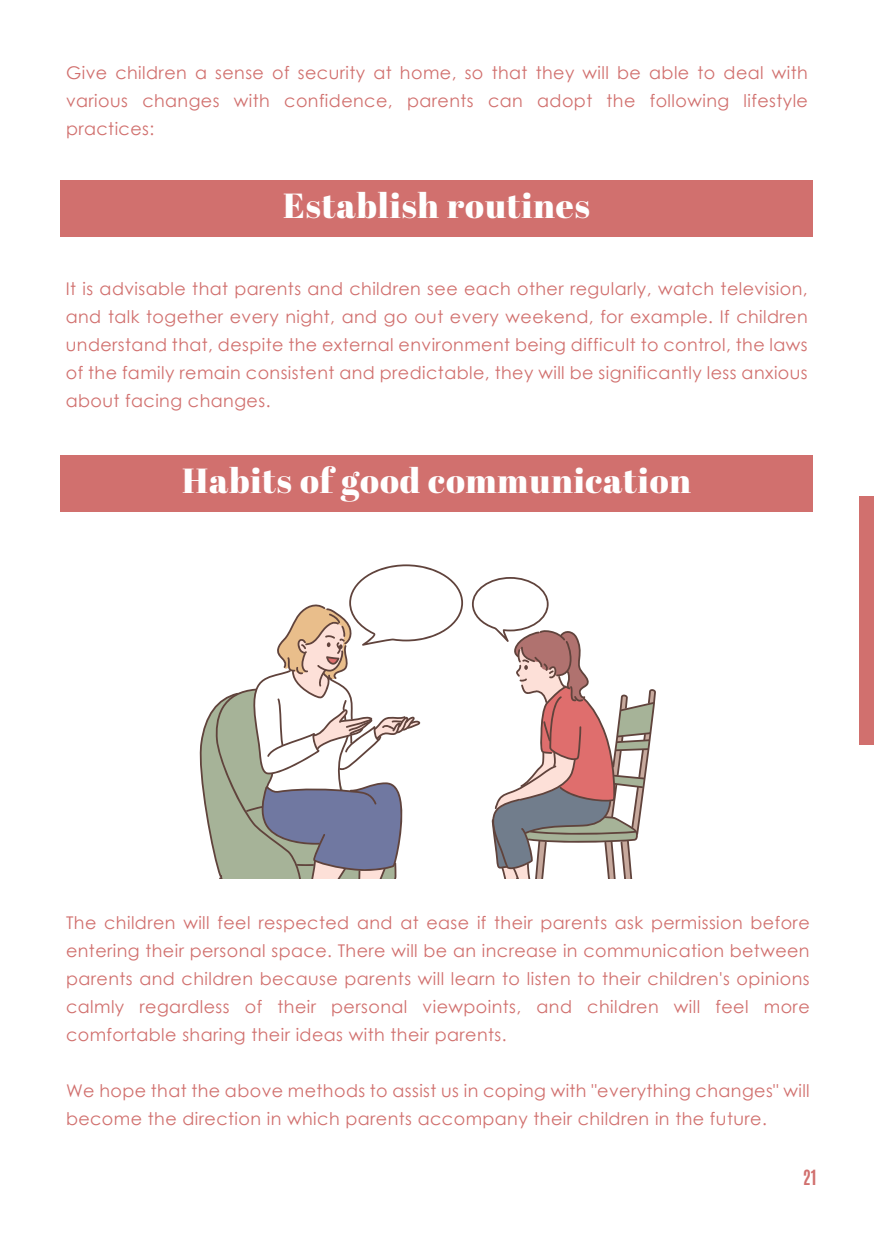
<style>
.page{position:relative;width:874px;height:1241px;background:#fff}
.page>*{position:absolute;margin:0;border:0;box-sizing:border-box;transform-origin:0 0}
.t1{font:34.82px "Abril Fatface";letter-spacing:.025em;color:#fff}
.t2{font:17.5px/28px "Century Gothic";letter-spacing:.025em;color:#d1706e;text-align:justify}
.t3{font:700 17.5px "Antonio";color:#d1706e}
</style>
<div class="page">
<div style="left:858px;top:496px;width:15px;height:248px;background:#d1706e"></div>
<svg style="left:199px;top:564px;width:264px;height:314px"></svg>
<svg style="left:472px;top:577px;width:183px;height:301px"></svg>
<div style="left:61px;top:454px;width:751px;height:57px;background:#d1706e"></div>
<div style="left:61px;top:180px;width:751px;height:56px;background:#d1706e"></div>
<p class="t2" style="left:66px;top:58px;width:743px">Give children a sense of security at home, so that they will be able to deal with various changes with confidence, parents can adopt the following lifestyle practices:</p>
<h1 class="t1" style="left:283px;top:181px;width:308px">Establish routines</h1>
<p class="t2" style="left:66px;top:274px;width:743px">It is advisable that parents and children see each other regularly, watch television, and talk together every night, and go out every weekend, for example. If children understand that, despite the external environment being difficult to control, the laws of the family remain consistent and predictable, they will be significantly less anxious about facing changes.</p>
<h1 class="t1" style="left:182px;top:455px;width:510px">Habits of good communication</h1>
<p class="t2" style="left:66px;top:908px;width:744px">The children will feel respected and at ease if their parents ask permission before entering their personal space. There will be an increase in communication between parents and children because parents will learn to listen to their children's opinions calmly regardless of their personal viewpoints, and children will feel more comfortable sharing their ideas with their parents.</p>
<p class="t2" style="left:66px;top:1076px;width:745px">We hope that the above methods to assist us in coping with "everything changes" will become the direction in which parents accompany their children in the future.</p>
<p class="t3" style="left:802px;top:1164px;width:15px">21</p>
</div>
